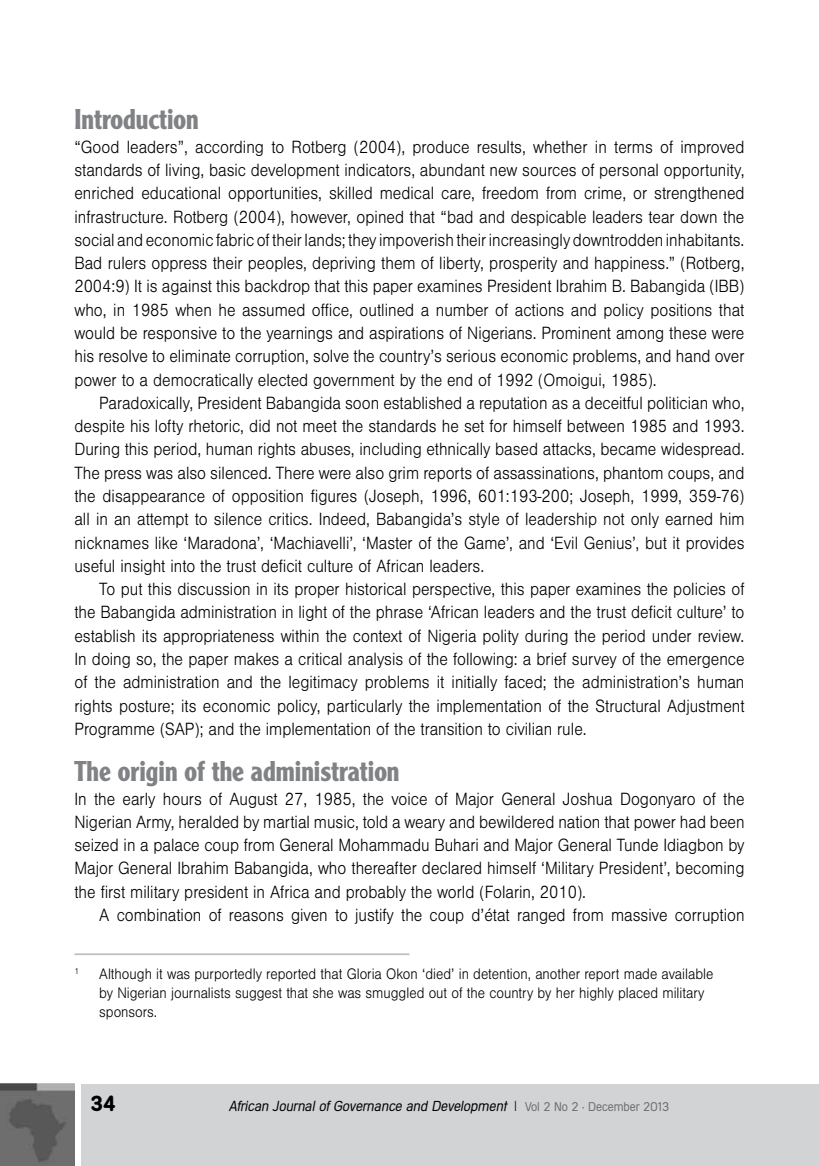
<style>
.page{position:relative;width:819px;height:1166px;background:#fff}
.page>*{position:absolute;margin:0;border:0;box-sizing:border-box;transform-origin:0 0}
.t1{font:700 28px "Clearface Gothic LT Std";color:#808285;scale:.9 1}
.t2{font:700 21px "Mercedes";color:#000}
.t3{font:300 18.38px/23.3px "Nimbus San T";color:#000;text-align:justify;scale:.9 1}
.t4{font:300 15.75px/18.9px "Nimbus San T";color:#000;scale:.9 1}
.t5{font:italic 300 14px "Mercedes";color:#000}
.t6{font:300 9.1px "Nimbus San T";color:#000;scale:.9 1}
.s1{font-style:normal}
.s2{font-style:normal;font-size:12.25px;color:#6d6e71}
</style>
<div class="page">
<div style="left:81px;top:1084px;width:738px;height:82px;background:#d1d3d4"></div>
<img style="left:0;top:1083px;width:74px;height:83px">
<hr style="left:74px;top:953px;width:335px;height:2px;background:#bcbec0">
<h1 class="t1" style="left:74px;top:103px;width:140px">Introduction</h1>
<p class="t3" style="left:74px;top:135px;width:746px">“Good leaders”, according to Rotberg (2004), produce results, whether in terms of improved standards of living, basic development indicators, abundant new sources of personal opportunity, enriched educational opportunities, skilled medical care, freedom from crime, or strengthened infrastructure. Rotberg (2004), however, opined that “bad and despicable leaders tear down the social and economic fabric of their lands; they impoverish their increasingly downtrodden inhabitants.<br>Bad rulers oppress their peoples, depriving them of liberty, prosperity and happiness.” (Rotberg, 2004:9) It is against this backdrop that this paper examines President Ibrahim B. Babangida (IBB) who, in 1985 when he assumed office, outlined a number of actions and policy positions that would be responsive to the yearnings and aspirations of Nigerians. Prominent among these were his resolve to eliminate corruption, solve the country’s serious economic problems, and hand over power to a democratically elected government by the end of 1992 (Omoigui, 1985).</p>
<p class="t3" style="left:74px;top:392px;width:746px;text-indent:25px">Paradoxically, President Babangida soon established a reputation as a deceitful politician who, despite his lofty rhetoric, did not meet the standards he set for himself between 1985 and 1993.<br>During this period, human rights abuses, including ethnically based attacks, became widespread.<br>The press was also silenced. There were also grim reports of assassinations, phantom coups, and the disappearance of opposition figures (Joseph, 1996, 601:193-200; Joseph, 1999, 359-76) all in an attempt to silence critics. Indeed, Babangida’s style of leadership not only earned him nicknames like ‘Maradona’, ‘Machiavelli’, ‘Master of the Game’, and ‘Evil Genius’, but it provides useful insight into the trust deficit culture of African leaders.</p>
<p class="t3" style="left:74px;top:578px;width:746px;text-indent:25px">To put this discussion in its proper historical perspective, this paper examines the policies of the Babangida administration in light of the phrase ‘African leaders and the trust deficit culture’ to establish its appropriateness within the context of Nigeria polity during the period under review.<br>In doing so, the paper makes a critical analysis of the following: a brief survey of the emergence of the administration and the legitimacy problems it initially faced; the administration’s human rights posture; its economic policy, particularly the implementation of the Structural Adjustment Programme (SAP); and the implementation of the transition to civilian rule.</p>
<h1 class="t1" style="left:74px;top:755px;width:363px">The origin of the administration</h1>
<p class="t3" style="left:74px;top:787px;width:746px">In the early hours of August 27, 1985, the voice of Major General Joshua Dogonyaro of the Nigerian Army, heralded by martial music, told a weary and bewildered nation that power had been seized in a palace coup from General Mohammadu Buhari and Major General Tunde Idiagbon by Major General Ibrahim Babangida, who thereafter declared himself ‘Military President’, becoming the first military president in Africa and probably the world (Folarin, 2010).</p>
<p class="t3" style="left:99px;top:904px;width:718px">A combination of reasons given to justify the coup d’état ranged from massive corruption</p>
<p class="t6" style="left:74px;top:966px;width:7px">1</p>
<p class="t4" style="left:99px;top:965px;width:684px">Although it was purportedly reported that Gloria Okon ‘died’ in detention, another report made available by Nigerian journalists suggest that she was smuggled out of the country by her highly placed military sponsors.</p>
<p class="t2" style="left:91px;top:1090px;width:27px">34</p>
<p class="t5" style="left:229px;top:1098px;width:441px">African Journal of Governance and Development <span class="s1">|</span> <span class="s2">Vo l 2 N o 2 • D e c e m b e r 2 013</span></p>
</div>
